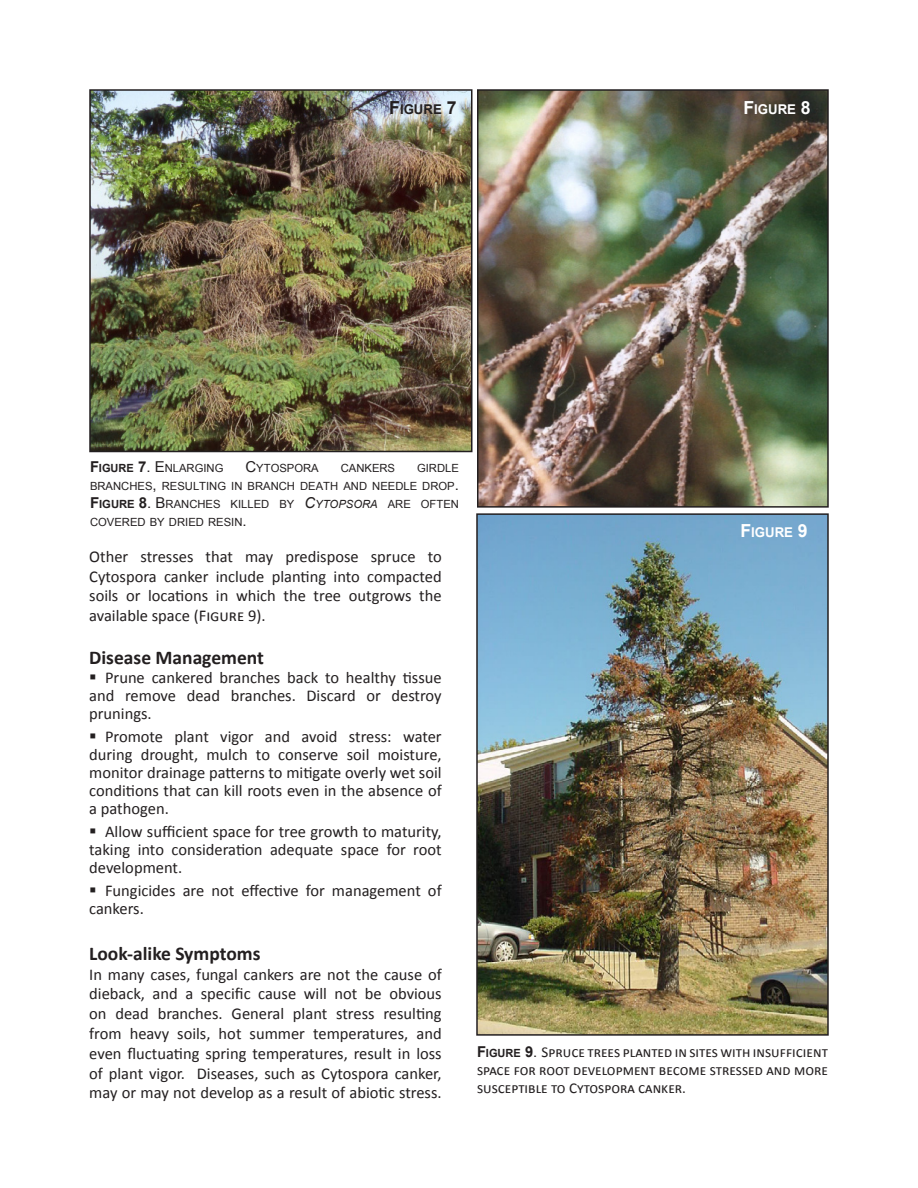
<style>
.page{position:relative;width:918px;height:1188px;background:#fff}
.page>*{position:absolute;margin:0;border:0;box-sizing:border-box;transform-origin:0 0}
.t1{font:700 19.5px "Calibri";color:#231f20}
.List_Paragraph{font:16.5px/19.8px "Calibri";color:#231f20;text-align:justify}
.t2{font:15px/18px "Calibri";color:#231f20;text-align:justify}
.t3{font:700 13.5px "Arial";color:#fff}
.t4{font:700 13.5px "Arial";color:#231f20}
.t5{font:11.25px/18px "Arial";color:#231f20}
.s1{font-size:18px}
.s2{font-weight:700;font-size:15px}
.s3{font-weight:700}
.s4{font-size:15px}
.s5{font-style:italic;font-size:15px}
.s6{font-style:italic}
.s7{font-family:"Arial";font-weight:700}
.s8{font-family:"Arial";font-weight:700;font-size:11.25px}
.s9{font-family:"Arial"}
</style>
<div class="page">
<img style="left:480px;top:92px;width:346px;height:413px">
<div style="left:477px;top:89px;width:352px;height:419px;border:2px solid #231f20"></div>
<img style="left:479px;top:516px;width:347px;height:517px">
<div style="left:476px;top:513px;width:353px;height:523px;border:2px solid #231f20"></div>
<img style="left:92px;top:92px;width:377px;height:357px">
<div style="left:89px;top:89px;width:383px;height:363px;border:2px solid #231f20"></div>
<p class="t4" style="left:389px;top:100px;width:69px"><span class="s1">F</span>IGURE <span class="s1">7</span></p>
<p class="t3" style="left:743px;top:100px;width:69px"><span class="s1">F</span>IGURE <span class="s1">8</span></p>
<p class="t5" style="left:90px;top:459px;width:135px"><span class="s2">F</span><span class="s3">IGURE</span> <span class="s2">7</span><span class="s4">. E</span>NLARGING</p>
<p class="t5" style="left:245px;top:459px;width:75px"><span class="s4">C</span>YTOSPORA</p>
<p class="t5" style="left:341px;top:459px;width:56px">CAN KERS</p>
<p class="t5" style="left:90px;top:459px;width:371px;text-indent:327px">GIRDLE BRANCHES<span class="s4">,</span> RESULTING IN BRANCH DEATH AND NEEDLE DROP<span class="s4">.<br></span><span class="s2">F</span><span class="s3">IGURE</span> <span class="s2">8</span><span class="s4">. B</span> RANCHES KILLED BY <span class="s5">C</span><span class="s6">YTOPSORA</span> ARE OFTEN COVERED BY DRIED RESIN <span class="s4">.</span></p>
<p class="List_Paragraph" style="left:89px;top:547px;width:354px">Other stresses that may predispose spruce to Cytospora canker include planting into compacted soils or locations in which the tree outgrows the available space (Figure 9).</p>
<p class="t1" style="left:89px;top:646px;width:176px">Disease Management</p>
<p class="List_Paragraph" style="left:89px;top:668px;width:354px;line-height:18.1px;text-indent:16px">Prune cankered branches back to healthy tissue and remove dead branches. Discard or destroy prunings.</p>
<p class="List_Paragraph" style="left:89px;top:727px;width:354px;line-height:18.1px;text-indent:16px">Promote plant vigor and avoid stress: water during drought, mulch to conserve soil moisture, monitor drainage patterns to mitigate overly wet soil conditions that can kill roots even in the absence of a pathogen.</p>
<p class="List_Paragraph" style="left:89px;top:822px;width:354px;line-height:18.1px;text-indent:16px">Allow sufficient space for tree growth to maturity, taking into consideration adequate space for root development.</p>
<p class="List_Paragraph" style="left:89px;top:881px;width:354px;line-height:18.1px;text-indent:16px">Fungicides are not effective for management of cankers.</p>
<p class="t1" style="left:89px;top:941px;width:173px">Look-alike Symptoms</p>
<p class="List_Paragraph" style="left:89px;top:964px;width:354px">In many cases, fungal cankers are not the cause of dieback, and a specific cause will not be obvious on dead branches. General plant stress resulting from heavy soils, hot summer temperatures, and even fluctuating spring temperatures, result in loss of plant vigor. Diseases, such as Cytospora canker, may or may not develop as a result of abiotic stress.</p>
<p class="t3" style="left:740px;top:523px;width:69px"><span class="s1">F</span>IGURE <span class="s1">9</span></p>
<p class="t2" style="left:477px;top:1043px;width:353px"><span class="s7">F</span><span class="s8">IGURE</span> <span class="s7">9</span><span class="s9">.</span> Spruce trees planted in sites with insufficient space for root development become stressed and more susceptible to Cytospora canker.</p>
</div>
